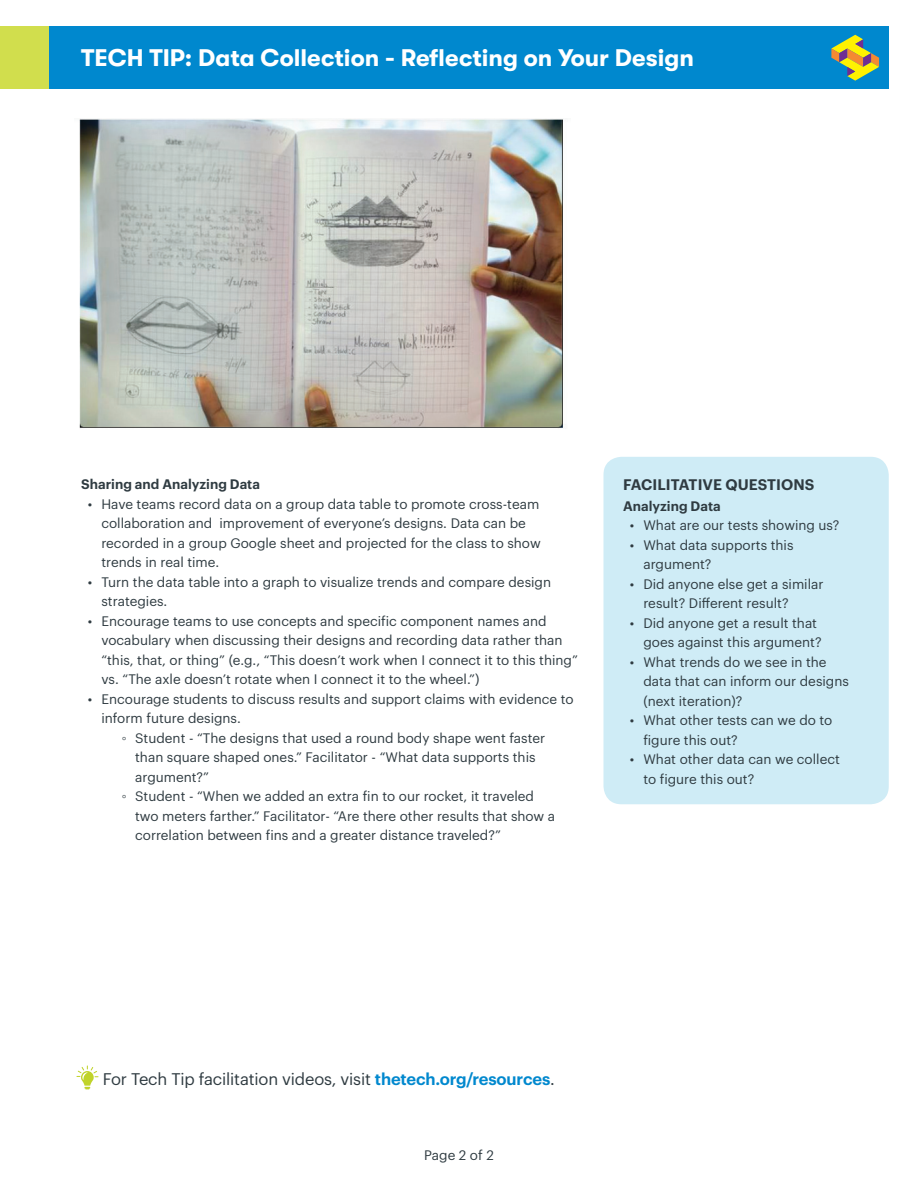
<style>
.page{position:relative;width:918px;height:1188px;background:#fff}
.page>*{position:absolute;margin:0;border:0;box-sizing:border-box;transform-origin:0 0}
.t1{font:700 24px "GT Walsheim";color:#fff}
.t2{font:16.5px "Graphik";letter-spacing:-.01em;color:#2f3b41}
.t3{font:600 15px "Graphik";letter-spacing:.005em;color:#2f3b41}
.t4{font:13.5px/19.5px "Graphik";color:#2f3b41}
.t5{font:600 13.5px "Graphik";color:#2f3b41}
.s1{font-family:"Arial"}
.s2{font-weight:600;color:#0088ce}
</style>
<div class="page">
<div style="left:0;top:27px;width:889px;height:62px;background:#0088ce"></div>
<div style="left:0;top:27px;width:49px;height:62px;background:#d1de4d"></div>
<svg style="left:831px;top:35px;width:48px;height:46px"></svg>
<div style="left:604px;top:457px;width:285px;height:347px;background:#cfecf6;border-radius:18px"></div>
<img style="left:79px;top:118px;width:484px;height:311px">
<svg style="left:76px;top:1065px;width:23px;height:24px"></svg>
<h1 class="t1" style="left:81px;top:45px;width:614px">TECH TIP: Data Collection - Reflecting on Your Design</h1>
<p class="t5" style="left:81px;top:474px;width:180px">Sharing and Analyzing Data</p>
<p class="t4" style="left:101px;top:493px;width:441px;text-indent:-13px">• Have teams record data on a group data table to promote cross-team collaboration and improvement of everyone’s designs. Data can be recorded in a group Google sheet and projected for the class to show trends in real time.</p>
<p class="t4" style="left:101px;top:571px;width:451px;text-indent:-13px">• Turn the data table into a graph to visualize trends and compare design strategies.</p>
<p class="t4" style="left:101px;top:610px;width:478px;text-indent:-13px">• Encourage teams to use concepts and specific component names and vocabulary when discussing their designs and recording data rather than “this, that, or thing” (e.g., “This doesn’t work when I connect it to this thing” vs. “The axle doesn’t rotate when I connect it to the wheel.”)</p>
<p class="t4" style="left:88px;top:688px;width:487px">• Encourage students to discuss results and support claims with evidence to</p>
<p class="t4" style="left:101px;top:708px;width:141px">inform future designs.</p>
<p class="t4" style="left:122px;top:727px;width:425px"><span class="s1">◦</span> Student - “The designs that used a round body shape went faster</p>
<p class="t4" style="left:135px;top:747px;width:402px">than square shaped ones.” Facilitator - “What data supports this</p>
<p class="t4" style="left:135px;top:766px;width:75px">argument?”</p>
<p class="t4" style="left:122px;top:785px;width:414px"><span class="s1">◦</span> Student - “When we added an extra fin to our rocket, it traveled</p>
<p class="t4" style="left:135px;top:805px;width:422px">two meters farther.” Facilitator- “Are there other results that show a</p>
<p class="t4" style="left:135px;top:824px;width:367px">correlation between fins and a greater distance traveled?”</p>
<p class="t3" style="left:623px;top:473px;width:193px">FACILITATIVE QUESTIONS</p>
<p class="t5" style="left:623px;top:496px;width:99px">Analyzing Data</p>
<p class="t4" style="left:630px;top:515px;width:211px">• What are our tests showing us?</p>
<p class="t4" style="left:643px;top:534px;width:152px;text-indent:-14px">• What data supports this argument?</p>
<p class="t4" style="left:643px;top:573px;width:182px;text-indent:-14px">• Did anyone else get a similar result? Different result?</p>
<p class="t4" style="left:643px;top:612px;width:180px;text-indent:-14px">• Did anyone get a result that goes against this argument?</p>
<p class="t4" style="left:643px;top:651px;width:207px;text-indent:-14px">• What trends do we see in the data that can inform our designs (next iteration)?</p>
<p class="t4" style="left:643px;top:710px;width:191px;text-indent:-14px">• What other tests can we do to figure this out?</p>
<p class="t4" style="left:643px;top:749px;width:198px;text-indent:-14px">• What other data can we collect to figure this out?</p>
<p class="t2" style="left:103px;top:1066px;width:453px">For Tech Tip facilitation videos, visit <span class="s2">thetech.org/resources</span>.</p>
<p class="t4" style="left:424px;top:1145px;width:71px">Page 2 of 2</p>
</div>
